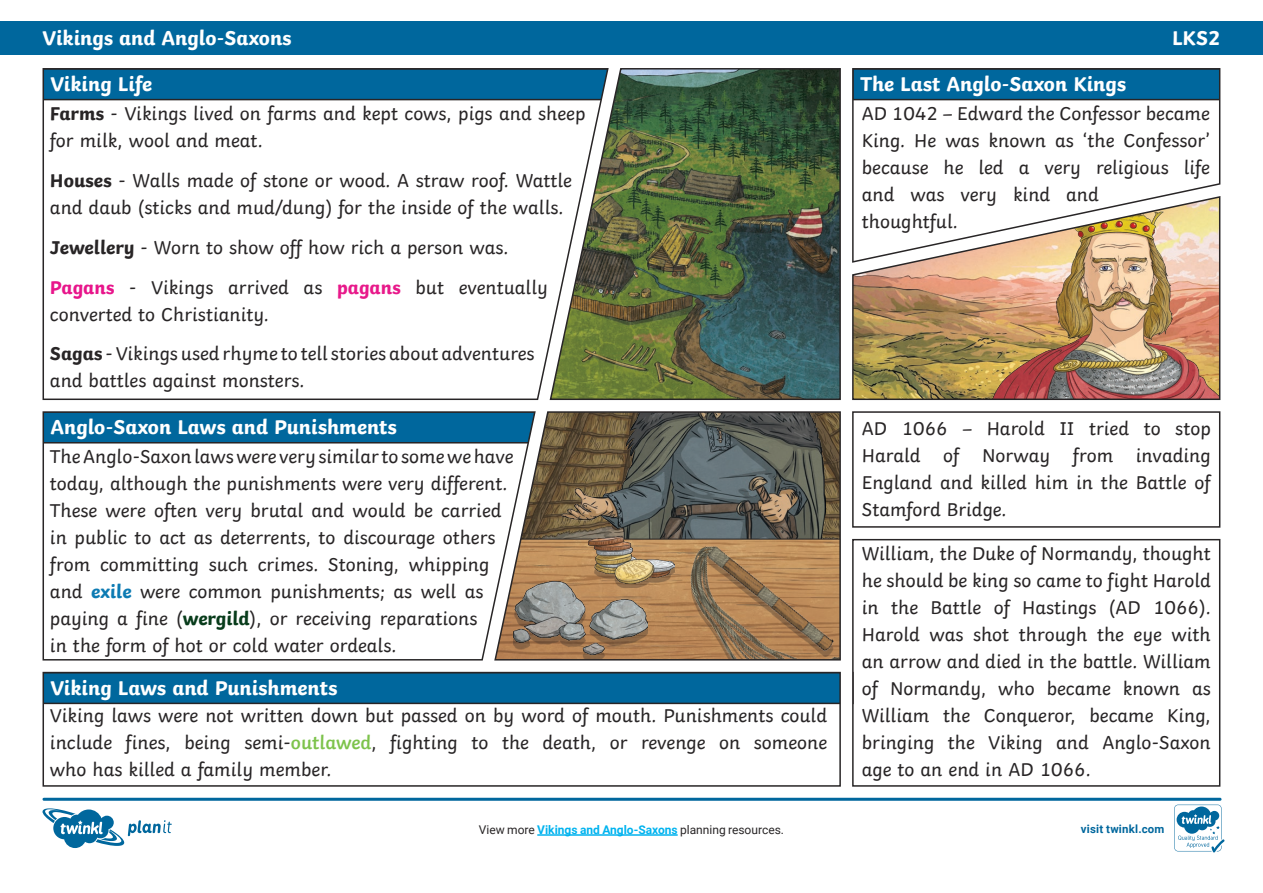
<style>
.page{position:relative;width:1263px;height:893px;background:#fff}
.page>*{position:absolute;margin:0;border:0;box-sizing:border-box;transform-origin:0 0}
.t1{font:700 21px "Twinkl";color:#fff}
.KS2_Body_Copy{font:19.5px/27px "Twinkl";color:#282526}
.t2{font:12px "Roboto";color:#282526}
.t3{font:700 11.4px "Roboto";letter-spacing:.02em;color:#00679d}
.s1{font-weight:700}
.s2{font-weight:700;color:#e8158b}
.s3{font-weight:700;color:#e8198a}
.s4{font-weight:700;color:#0d7bb3}
.s5{font-weight:700;color:#083c1b}
.s6{font-weight:600;color:#7dc34c}
.s7{font-weight:700;color:#00b3ef}
</style>
<div class="page">
<div style="left:0;top:21px;width:1263px;height:34px;background:#00679d"></div>
<img style="left:42px;top:68px;width:1179px;height:719px">
<svg style="left:42px;top:798px;width:1182px;height:54px"></svg>
<p class="t1" style="left:43px;top:21px;width:251px">Vikings and Anglo-Saxons</p>
<p class="t1" style="left:1172px;top:21px;width:50px">LKS2</p>
<p class="t1" style="left:50px;top:67px;width:103px">Viking Life</p>
<p class="t1" style="left:860px;top:67px;width:268px">The Last Anglo-Saxon Kings</p>
<p class="KS2_Body_Copy" style="left:50px;top:99px;width:537px"><span class="s1">Farms</span> - Vikings lived on farms and kept cows, pigs and sheep for milk, wool and meat.</p>
<p class="KS2_Body_Copy" style="left:50px;top:165px;width:524px"><span class="s1">Houses</span> - Walls made of stone or wood. A straw roof. Wattle and daub (sticks and mud/dung) for the inside of the walls.</p>
<p class="KS2_Body_Copy" style="left:50px;top:232px;width:460px"><span class="s1">Jewellery</span> - Worn to show off how rich a person was.</p>
<p class="KS2_Body_Copy" style="left:50px;top:272px;width:499px"><span class="s2">Pagans</span> - Vikings arrived as <span class="s3">pagans</span> but eventually converted to Christianity.</p>
<p class="KS2_Body_Copy" style="left:50px;top:339px;width:486px"><span class="s1">Sagas</span> - Vikings used rhyme to tell stories about adventures and battles against monsters.</p>
<p class="t1" style="left:50px;top:410px;width:348px">Anglo-Saxon Laws and Punishments</p>
<p class="KS2_Body_Copy" style="left:50px;top:441px;width:465px">The Anglo-Saxon laws were very similar to some we have today, although the punishments were very different.<br>These were often very brutal and would be carried in public to act as deterrents, to discourage others from committing such crimes. Stoning, whipping and <span class="s4">exile</span> were common punishments; as well as paying a fine (<span class="s5">wergild</span>), or receiving reparations<br>in the form of hot or cold water ordeals.</p>
<p class="t1" style="left:50px;top:670px;width:288px">Viking Laws and Punishments</p>
<p class="KS2_Body_Copy" style="left:50px;top:701px;width:779px;text-align:justify">Viking laws were not written down but passed on by word of mouth. Punishments could include fines, being semi-<span class="s6">outlawed</span>, fighting to the death, or revenge on someone who has killed a family member.</p>
<p class="t2" style="left:479px;top:821px;width:307px">View more <span class="s7">Vikings and Anglo-Saxons</span> planning resources.</p>
<p class="KS2_Body_Copy" style="left:862px;top:99px;width:350px">AD 1042 – Edward the Confessor became<br>King. He was known as ‘the Confessor’ because he led a very religious life and was very kind and<br>thoughtful.</p>
<p class="KS2_Body_Copy" style="left:862px;top:413px;width:350px;text-align:justify">AD 1066 – Harold II tried to stop Harald of Norway from invading England and killed him in the Battle of Stamford Bridge.</p>
<p class="KS2_Body_Copy" style="left:862px;top:539px;width:350px;text-align:justify">William, the Duke of Normandy, thought he should be king so came to fight Harold in the Battle of Hastings (AD 1066).<br>Harold was shot through the eye with an arrow and died in the battle. William of Normandy, who became known as William the Conqueror, became King, bringing the Viking and Anglo-Saxon age to an end in AD 1066.</p>
<p class="t3" style="left:1081px;top:821px;width:85px">visit twinkl.com</p>
</div>
